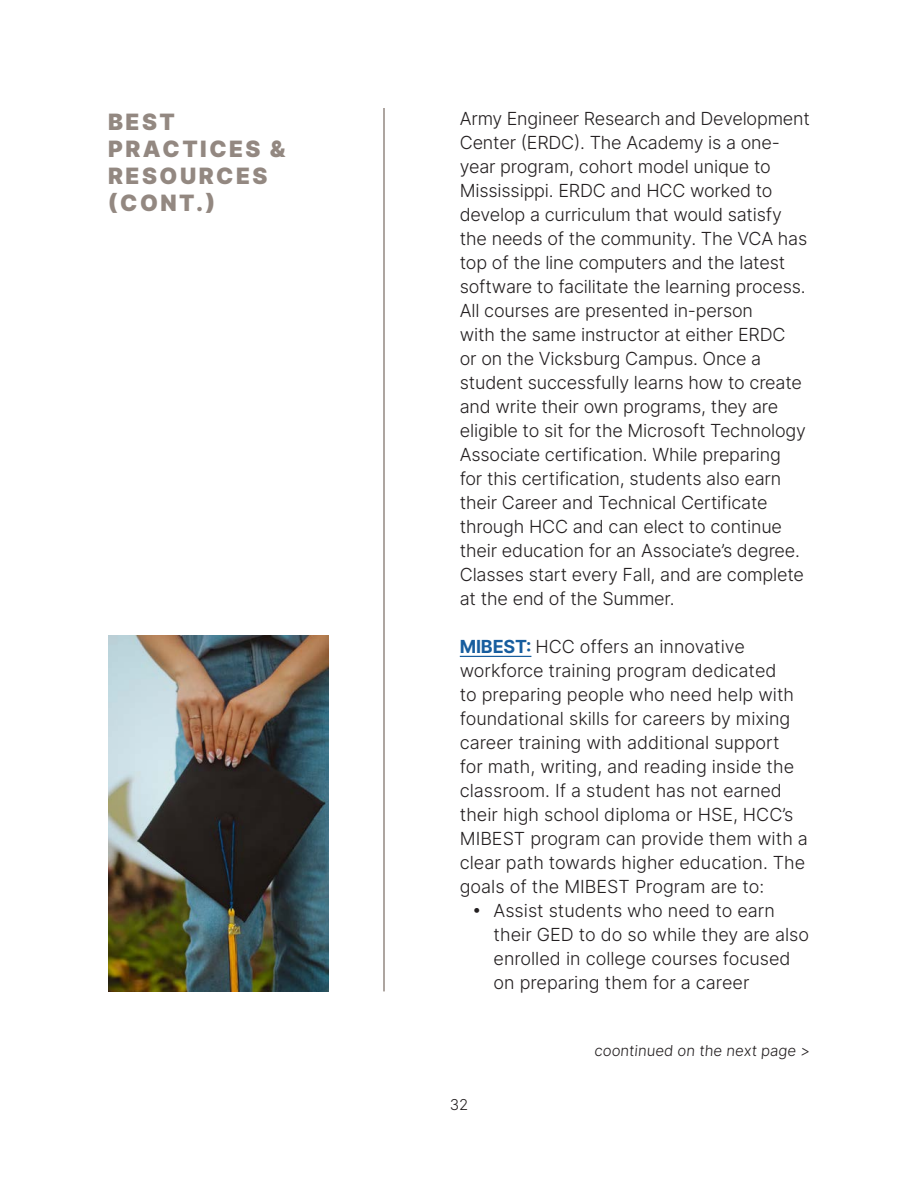
<style>
.page{position:relative;width:918px;height:1188px;background:#fff}
.page>*{position:absolute;margin:0;border:0;box-sizing:border-box;transform-origin:0 0}
.t1{font:900 22.5px/27px "Inter";letter-spacing:.11em;color:#938881}
.t2{font:300 18px/24px "Inter";letter-spacing:-.01em;color:#231f20}
.t3{font:300 15px "Inter";color:#231f20}
.s1{font-weight:700;color:#175d9e}
</style>
<div class="page">
<hr style="left:460px;top:656px;width:71px;height:1px;background:#175d9e">
<hr style="left:383px;top:108px;width:2px;height:883px;background:#938881">
<img style="left:108px;top:635px;width:220px;height:356px">
<p class="t1" style="left:108px;top:108px;width:179px">BEST<br>PRACTICES &amp;</p>
<p class="t1" style="left:108px;top:162px;width:161px">RESOURCES</p>
<p class="t1" style="left:108px;top:189px;width:109px">(CONT.)</p>
<p class="t2" style="left:460px;top:106px;width:352px">Army Engineer Research and Development Center (ERDC). The Academy is a one&shy;year program, cohort model unique to Mississippi. ERDC and HCC worked to develop a curriculum that would satisfy the needs of the community. The VCA has top of the line computers and the latest software to facilitate the learning process.<br>All courses are presented in-person<br>with the same instructor at either ERDC<br>or on the Vicksburg Campus. Once a student successfully learns how to create and write their own programs, they are eligible to sit for the Microsoft Technology Associate certification. While preparing<br>for this certification, students also earn their Career and Technical Certificate through HCC and can elect to continue their education for an Associate’s degree.<br>Classes start every Fall, and are complete at the end of the Summer.</p>
<p class="t2" style="left:460px;top:634px;width:350px"><span class="s1">MIBEST:</span> HCC offers an innovative workforce training program dedicated<br>to preparing people who need help with foundational skills for careers by mixing career training with additional support<br>for math, writing, and reading inside the classroom. If a student has not earned their high school diploma or HSE, HCC’s MIBEST program can provide them with a clear path towards higher education. The goals of the MIBEST Program are to:</p>
<p class="t2" style="left:494px;top:898px;width:317px;text-indent:-22px">բ Assist students who need to earn their GED to do so while they are also enrolled in college courses focused on preparing them for a career</p>
<p class="t3" style="left:450px;top:1094px;width:20px">32</p>
<p class="t3" style="left:594px;top:1039px;width:219px">coontinued on the next page &gt;</p>
</div>
